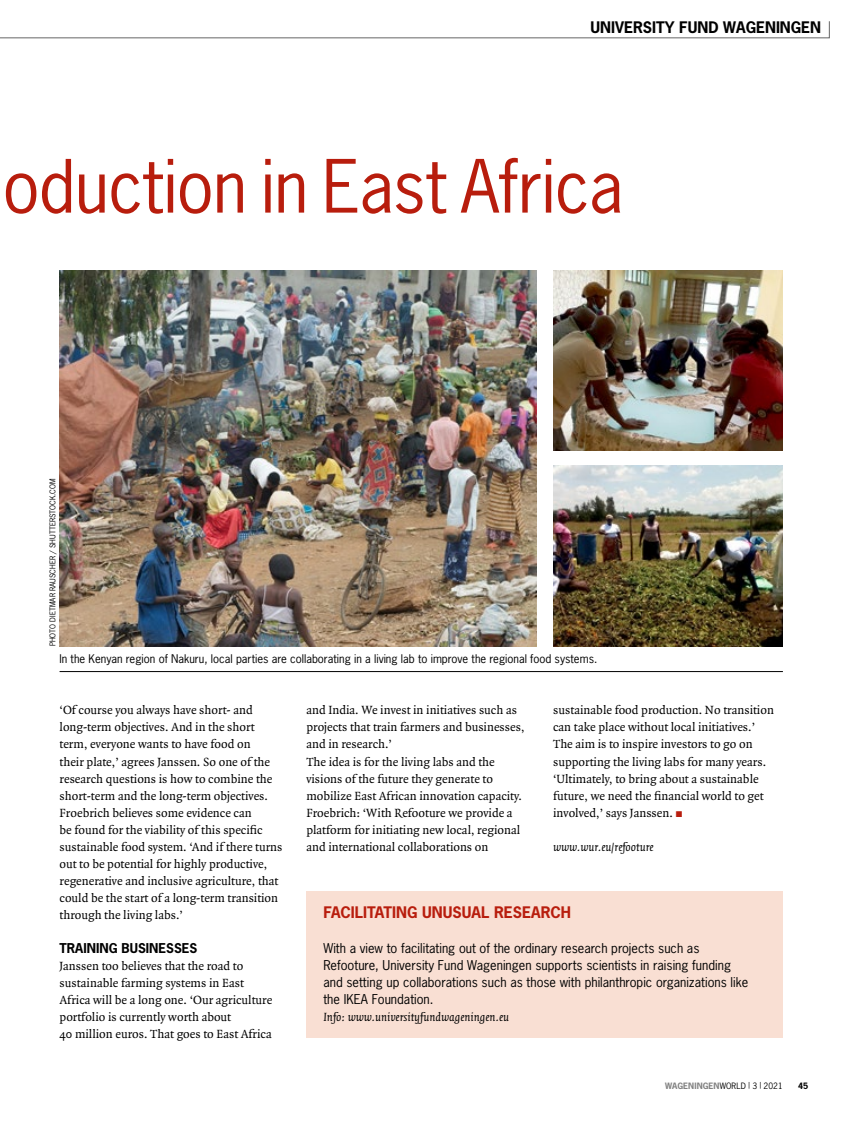
<style>
.page{position:relative;width:851px;height:1127px;background:#fff}
.page>*{position:absolute;margin:0;border:0;box-sizing:border-box;transform-origin:0 0}
.t1{font:69px "News Gothic Std";letter-spacing:-.01em;color:#b81d0d}
.Kader_kop_10pt{font:700 15px "News Gothic Std";color:#b81d0d}
.t2{font:700 15px "News Gothic Std";color:#000}
.Body_UK{font:12.75px/17px "Quadraat OT";color:#000}
.Kader_tekst_UK{font:12.75px/17px "News Gothic Std";color:#000}
.Informatieblok_cu{font:italic 12.75px "Quadraat OT";color:#000}
.Body_UK-2{font:italic 12.75px "Quadraat OT";color:#000}
.Tussenkop{font:700 12.75px "News Gothic Std";color:#000}
.Bijschrift_lijn_o{font:11.25px "News Gothic Std";color:#000}
.t3{font:700 8.25px "News Gothic Std";letter-spacing:.01em;color:#818181}
.t4{font:700 8.25px "News Gothic Std";color:#000}
.Fotocredit_vertic{font:7.5px "News Gothic Std";color:#000}
.s1{font-weight:400;color:#000}
</style>
<div class="page">
<svg style="left:0;top:21px;width:830px;height:18px"></svg>
<div style="left:306px;top:891px;width:476px;height:146px;background:#f9dfd3"></div>
<img style="left:60px;top:270px;width:476px;height:376px">
<img style="left:553px;top:270px;width:229px;height:181px">
<img style="left:553px;top:466px;width:229px;height:180px">
<hr style="left:60px;top:671px;width:722px;height:1px;background:#000">
<p class="t2" style="left:590px;top:17px;width:232px">UNIVERSITY FUND WAGENINGEN</p>
<h1 class="t1" style="left:3px;top:142px;width:622px">oduction in East Africa</h1>
<p class="Fotocredit_vertic" style="left:48px;top:646px;width:170px;rotate:-90deg">PHOTO DIETMAR RAUSCHER / SHUTTERSTOCK.COM</p>
<p class="Bijschrift_lijn_o" style="left:60px;top:652px;width:539px">In the Kenyan region of Nakuru, local parties are collaborating in a living lab to improve the regional food systems.</p>
<p class="Body_UK" style="left:60px;top:702px;width:214px">‘Of course you always have short- and long-term objectives. And in the short term, everyone wants to have food on their plate,’ agrees Janssen. So one of the research questions is how to combine the short-term and the long-term objectives.</p>
<p class="Body_UK" style="left:60px;top:804px;width:224px">Froebrich believes some evidence can<br>be found for the viability of this specific sustainable food system. ‘And if there turns out to be potential for highly productive, regenerative and inclusive agriculture, that could be the start of a long-term transition through the living labs.’</p>
<p class="Tussenkop" style="left:60px;top:939px;width:139px">TRAINING BUSINESSES</p>
<p class="Body_UK" style="left:60px;top:957px;width:214px">Janssen too believes that the road to sustainable farming systems in East Africa will be a long one. ‘Our agriculture portfolio is currently worth about<br>40 million euros. That goes to East Africa</p>
<p class="Body_UK" style="left:306px;top:702px;width:220px">and India. We invest in initiatives such as projects that train farmers and businesses, and in research.’</p>
<p class="Body_UK" style="left:306px;top:753px;width:217px">The idea is for the living labs and the visions of the future they generate to mobilize East African innovation capacity.<br>Froebrich: ‘With Refooture we provide a platform for initiating new local, regional and international collaborations on</p>
<p class="Body_UK" style="left:553px;top:702px;width:222px">sustainable food production. No transition can take place without local initiatives.’ The aim is to inspire investors to go on supporting the living labs for many years. ‘Ultimately, to bring about a sustainable future, we need the financial world to get involved,’ says Janssen.</p>
<p class="Body_UK-2" style="left:553px;top:840px;width:102px">www.wur.eu/refooture</p>
<p class="Kader_kop_10pt" style="left:323px;top:903px;width:249px">FACILITATING UNUSUAL RESEARCH</p>
<p class="Kader_tekst_UK" style="left:323px;top:939px;width:426px">With a view to facilitating out of the ordinary research projects such as Refooture, University Fund Wageningen supports scientists in raising funding and setting up collaborations such as those with philanthropic organizations like the IKEA Foundation.</p>
<p class="Informatieblok_cu" style="left:323px;top:1010px;width:187px">Info: www.universityfundwageningen.eu</p>
<p class="t3" style="left:665px;top:1080px;width:119px">WAGENINGEN<span class="s1">WORLD</span> <sup>|</sup> <span class="s1">3</span> <sup>|</sup> <span class="s1">2021</span></p>
<p class="t4" style="left:798px;top:1080px;width:12px">45</p>
</div>
